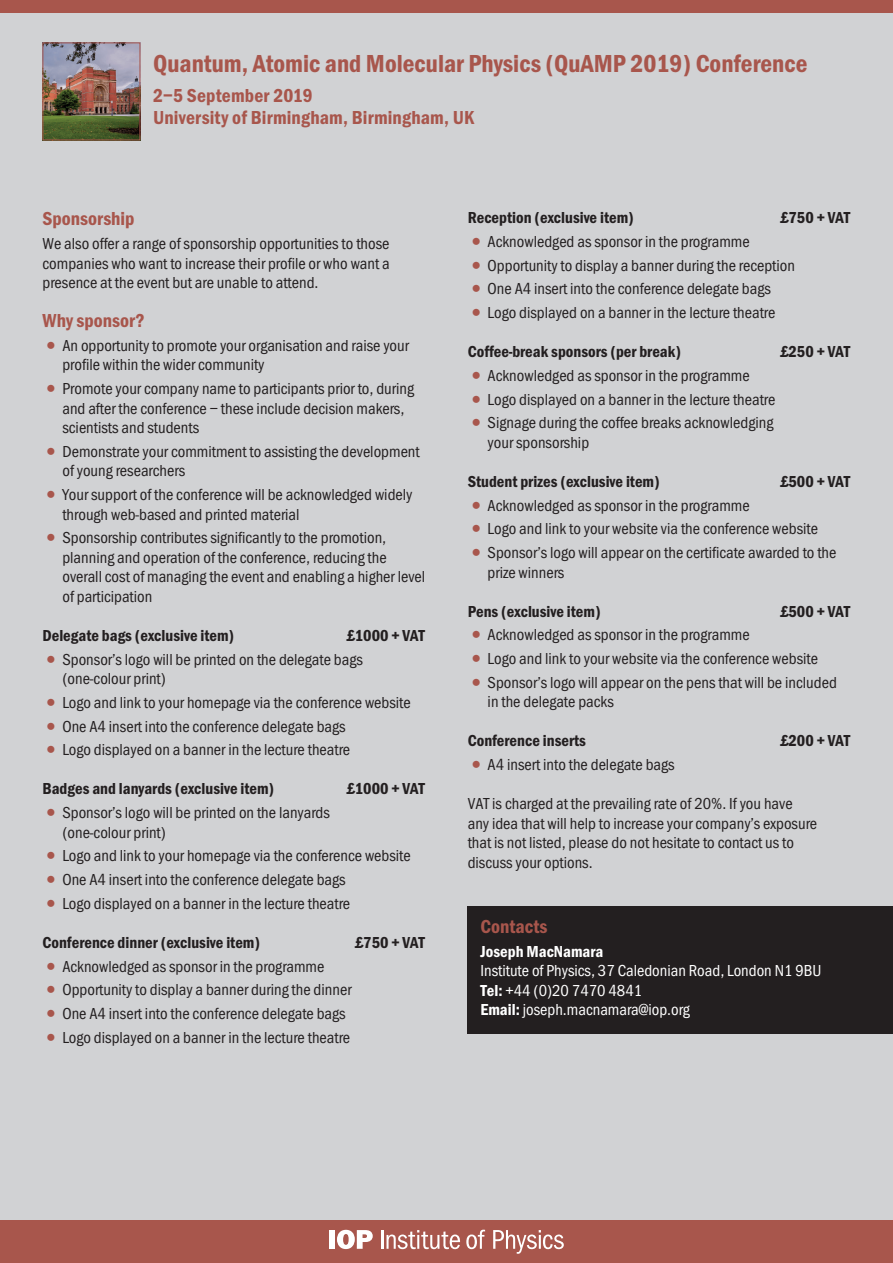
<style>
.page{position:relative;width:893px;height:1263px;background:#d1d2d4}
.page>*{position:absolute;margin:0;border:0;box-sizing:border-box;transform-origin:0 0}
.t1{font:600 25.5px "Franklin Got Cd Io P";color:#a8564c}
.t2{font:600 19.5px/22.5px "Franklin Got Cd Io P";letter-spacing:.005em;color:#a8564c}
.t3{font:16.5px/19.5px "Franklin Got Cd Io P";color:#231f20}
.t4{font:600 16.5px "Franklin Got Cd Io P";color:#231f20}
.t5{font:16.5px/19.5px "Franklin Got Cd Io P";color:#fff}
.t6{font:600 16.5px "Franklin Got Cd Io P";color:#fff}
.s1{font-size:25.5px;color:#a8564c}
.s2{font-weight:600}
</style>
<div class="page">
<div style="left:0;top:1220px;width:893px;height:43px;background:#a8564c"></div>
<div style="left:329px;top:1230px;width:6px;height:19px;background:#fff"></div>
<svg style="left:337px;top:1230px;width:36px;height:19px"></svg>
<svg style="left:381px;top:1230px;width:79px;height:19px"></svg>
<svg style="left:466px;top:1230px;width:19px;height:19px"></svg>
<svg style="left:493px;top:1230px;width:71px;height:24px"></svg>
<div style="left:468px;top:906px;width:425px;height:127px;background:#231f20"></div>
<div style="left:0;top:0;width:893px;height:13px;background:#a8564c"></div>
<img style="left:45px;top:45px;width:93px;height:93px">
<div style="left:43px;top:43px;width:97px;height:97px;border:1px solid #a8564c"></div>
<h1 class="t1" style="left:153px;top:49px;width:656px">Quantum, Atomic and Molecular Physics (QuAMP 2019) Conference</h1>
<p class="t2" style="left:153px;top:84px;width:323px">2–5 September 2019<br>University of Birmingham, Birmingham, UK</p>
<p class="t2" style="left:43px;top:208px;width:94px">Sponsorship</p>
<p class="t3" style="left:43px;top:234px;width:349px;text-align:justify">We also offer a range of sponsorship opportunities to those companies who want to increase their profile or who want a presence at the event but are unable to attend.</p>
<p class="t2" style="left:43px;top:309px;width:104px">Why sponsor?</p>
<p class="t3" style="left:62px;top:336px;width:348px;text-indent:-20px"><span class="s1">•</span> An opportunity to promote your organisation and raise your profile within the wider community</p>
<p class="t3" style="left:62px;top:379px;width:353px;text-indent:-20px"><span class="s1">•</span> Promote your company name to participants prior to, during and after the conference – these include decision makers, scientists and students</p>
<p class="t3" style="left:62px;top:442px;width:359px;text-indent:-20px"><span class="s1">•</span> Demonstrate your commitment to assisting the development of young researchers</p>
<p class="t3" style="left:62px;top:485px;width:351px;text-indent:-20px"><span class="s1">•</span> Your support of the conference will be acknowledged widely through web-based and printed material</p>
<p class="t3" style="left:62px;top:528px;width:364px;text-indent:-20px"><span class="s1">•</span> Sponsorship contributes significantly to the promotion, planning and operation of the conference, reducing the overall cost of managing the event and enabling a higher level of participation</p>
<p class="t4" style="left:43px;top:626px;width:193px">Delegate bags (exclusive item)</p>
<p class="t4" style="left:346px;top:626px;width:80px">£1000 + VAT</p>
<p class="t3" style="left:62px;top:650px;width:302px;text-indent:-20px"><span class="s1">•</span> Sponsor’s logo will be printed on the delegate bags (one-colour print)</p>
<p class="t3" style="left:43px;top:693px;width:370px"><span class="s1">•</span> Logo and link to your homepage via the conference website</p>
<p class="t3" style="left:43px;top:717px;width:305px"><span class="s1">•</span> One A4 insert into the conference delegate bags</p>
<p class="t3" style="left:43px;top:740px;width:309px"><span class="s1">•</span> Logo displayed on a banner in the lecture theatre</p>
<p class="t4" style="left:43px;top:779px;width:233px">Badges and lanyards (exclusive item)</p>
<p class="t4" style="left:346px;top:779px;width:80px">£1000 + VAT</p>
<p class="t3" style="left:62px;top:803px;width:269px;text-indent:-20px"><span class="s1">•</span> Sponsor’s logo will be printed on the lanyards (one-colour print)</p>
<p class="t3" style="left:43px;top:846px;width:370px"><span class="s1">•</span> Logo and link to your homepage via the conference website</p>
<p class="t3" style="left:43px;top:870px;width:305px"><span class="s1">•</span> One A4 insert into the conference delegate bags</p>
<p class="t3" style="left:43px;top:894px;width:309px"><span class="s1">•</span> Logo displayed on a banner in the lecture theatre</p>
<p class="t4" style="left:43px;top:933px;width:219px">Conference dinner (exclusive item)</p>
<p class="t4" style="left:355px;top:933px;width:72px">£750 + VAT</p>
<p class="t3" style="left:43px;top:957px;width:283px"><span class="s1">•</span> Acknowledged as sponsor in the programme</p>
<p class="t3" style="left:43px;top:980px;width:311px"><span class="s1">•</span> Opportunity to display a banner during the dinner</p>
<p class="t3" style="left:43px;top:1004px;width:305px"><span class="s1">•</span> One A4 insert into the conference delegate bags</p>
<p class="t3" style="left:43px;top:1028px;width:309px"><span class="s1">•</span> Logo displayed on a banner in the lecture theatre</p>
<p class="t4" style="left:468px;top:208px;width:168px">Reception (exclusive item)</p>
<p class="t4" style="left:780px;top:208px;width:72px">£750 + VAT</p>
<p class="t3" style="left:468px;top:232px;width:283px"><span class="s1">•</span> Acknowledged as sponsor in the programme</p>
<p class="t3" style="left:468px;top:256px;width:329px"><span class="s1">•</span> Opportunity to display a banner during the reception</p>
<p class="t3" style="left:468px;top:279px;width:305px"><span class="s1">•</span> One A4 insert into the conference delegate bags</p>
<p class="t3" style="left:468px;top:303px;width:309px"><span class="s1">•</span> Logo displayed on a banner in the lecture theatre</p>
<p class="t4" style="left:468px;top:342px;width:215px">Coffee-break sponsors (per break)</p>
<p class="t4" style="left:780px;top:342px;width:72px">£250 + VAT</p>
<p class="t3" style="left:468px;top:366px;width:283px"><span class="s1">•</span> Acknowledged as sponsor in the programme</p>
<p class="t3" style="left:468px;top:390px;width:309px"><span class="s1">•</span> Logo displayed on a banner in the lecture theatre</p>
<p class="t3" style="left:488px;top:413px;width:287px;text-indent:-20px"><span class="s1">•</span> Signage during the coffee breaks acknowledging your sponsorship</p>
<p class="t4" style="left:468px;top:472px;width:194px">Student prizes (exclusive item)</p>
<p class="t4" style="left:780px;top:472px;width:72px">£500 + VAT</p>
<p class="t3" style="left:468px;top:496px;width:283px"><span class="s1">•</span> Acknowledged as sponsor in the programme</p>
<p class="t3" style="left:468px;top:519px;width:352px"><span class="s1">•</span> Logo and link to your website via the conference website</p>
<p class="t3" style="left:488px;top:543px;width:350px;text-indent:-20px"><span class="s1">•</span> Sponsor’s logo will appear on the certificate awarded to the prize winners</p>
<p class="t4" style="left:468px;top:602px;width:134px">Pens (exclusive item)</p>
<p class="t4" style="left:780px;top:602px;width:72px">£500 + VAT</p>
<p class="t3" style="left:468px;top:625px;width:283px"><span class="s1">•</span> Acknowledged as sponsor in the programme</p>
<p class="t3" style="left:468px;top:649px;width:352px"><span class="s1">•</span> Logo and link to your website via the conference website</p>
<p class="t3" style="left:488px;top:673px;width:351px;text-indent:-20px"><span class="s1">•</span> Sponsor’s logo will appear on the pens that will be included in the delegate packs</p>
<p class="t4" style="left:468px;top:731px;width:120px">Conference inserts</p>
<p class="t4" style="left:780px;top:731px;width:72px">£200 + VAT</p>
<p class="t3" style="left:468px;top:755px;width:208px"><span class="s1">•</span> A4 insert into the delegate bags</p>
<p class="t3" style="left:468px;top:794px;width:351px">VAT is charged at the prevailing rate of 20%. If you have any idea that will help to increase your company’s exposure that is not listed, please do not hesitate to contact us to discuss your options.</p>
<p class="t2" style="left:480px;top:915px;width:68px">Contacts</p>
<p class="t6" style="left:480px;top:942px;width:124px">Joseph MacNamara</p>
<p class="t5" style="left:480px;top:961px;width:342px">Institute of Physics, 37 Caledonian Road, London N1 9BU<br><span class="s2">Tel:</span> +44 (0)20 7470 4841<br><span class="s2">Email:</span> joseph.macnamara@iop.org</p>
</div>
